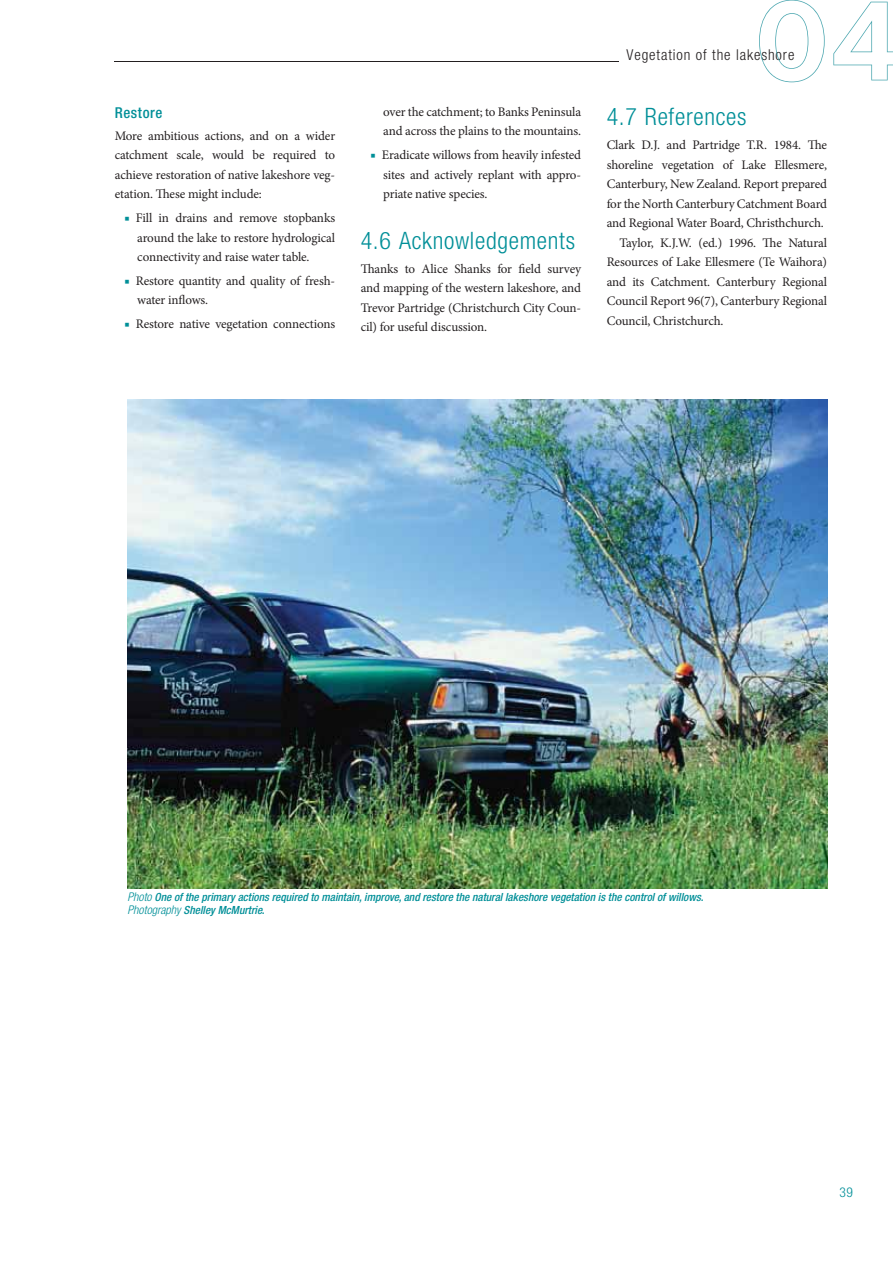
<style>
.page{position:relative;width:893px;height:1263px;background:#fff}
.page>*{position:absolute;margin:0;border:0;box-sizing:border-box;transform-origin:0 0}
.t1{font:300 condensed 24px "Helvetica Neue";letter-spacing:.03em;color:#008f98}
.t2{font:300 condensed 15px "Helvetica Neue";letter-spacing:.06em;color:#231f20}
.t3{font:500 condensed 15px "Helvetica Neue";letter-spacing:.04em;color:#008f98}
.t4{font:300 condensed 13.5px "Helvetica Neue";color:#008f98}
.t5{font:13.05px/19.5px "Minion Pro";letter-spacing:-.01em;color:#231f20;text-align:justify}
.t6{font:italic 500 condensed 11.25px/12.8px "Helvetica Neue";color:#008f98}
.s1{color:#008f98}
.s2{font-weight:300;font-size:12px}
</style>
<div class="page">
<hr style="left:114px;top:61px;width:504px;height:1px;background:#231f20">
<svg style="left:759px;top:0;width:134px;height:82px"></svg>
<img style="left:128px;top:399px;width:699px;height:490px">
<p class="t3" style="left:115px;top:107px;width:49px">Restore</p>
<p class="t5" style="left:115px;top:127px;width:222px">More ambitious actions, and on a wider catchment scale, would be required to achieve restoration of native lakeshore veg&shy;etation. These might include:</p>
<p class="t5" style="left:137px;top:209px;width:199px;text-indent:-13px"><span class="s1">■</span> Fill in drains and remove stopbanks around the lake to restore hydrological connectivity and raise water table.</p>
<p class="t5" style="left:137px;top:272px;width:199px;text-indent:-13px"><span class="s1">■</span> Restore quantity and quality of fresh&shy;water inflows.</p>
<p class="t5" style="left:125px;top:315px;width:212px"><span class="s1">■</span> Restore native vegetation connections</p>
<p class="t5" style="left:383px;top:103px;width:199px">over the catchment; to Banks Peninsula and across the plains to the mountains.</p>
<p class="t5" style="left:383px;top:146px;width:199px;text-indent:-13px"><span class="s1">■</span> Eradicate willows from heavily infested sites and actively replant with appro&shy;priate native species.</p>
<h1 class="t1" style="left:361px;top:232px;width:216px">4.6 Acknowledgements</h1>
<p class="t5" style="left:361px;top:260px;width:222px">Thanks to Alice Shanks for field survey and mapping of the western lakeshore, and Trevor Partridge (Christchurch City Coun&shy;cil) for useful discussion.</p>
<p class="t2" style="left:626px;top:49px;width:169px">Vegetation of the lakeshore</p>
<h1 class="t1" style="left:607px;top:108px;width:141px">4.7 References</h1>
<p class="t5" style="left:607px;top:136px;width:222px">Clark D.J. and Partridge T.R. 1984. The</p>
<p class="t5" style="left:607px;top:156px;width:222px">shoreline vegetation of Lake Ellesmere,</p>
<p class="t5" style="left:607px;top:175px;width:222px">Canterbury, New Zealand. Report prepared</p>
<p class="t5" style="left:607px;top:195px;width:222px">for the North Canterbury Catchment Board</p>
<p class="t5" style="left:607px;top:214px;width:219px">and Regional Water Board, Christhchurch.</p>
<p class="t5" style="left:619px;top:234px;width:209px">Taylor, K.J.W. (ed.) 1996. The Natural</p>
<p class="t5" style="left:607px;top:253px;width:222px">Resources of Lake Ellesmere (Te Waihora)</p>
<p class="t5" style="left:607px;top:273px;width:222px">and its Catchment. Canterbury Regional</p>
<p class="t5" style="left:607px;top:292px;width:222px">Council Report 96(7), Canterbury Regional</p>
<p class="t5" style="left:607px;top:312px;width:118px">Council, Christchurch.</p>
<p class="t6" style="left:128px;top:892px;width:578px"><span class="s2">Photo</span> One of the primary actions required to maintain, improve, and restore the natural lakeshore vegetation is the control of willows.<br><span class="s2">Photography</span> Shelley McMurtrie.</p>
<p class="t4" style="left:839px;top:1187px;width:15px">39</p>
</div>
